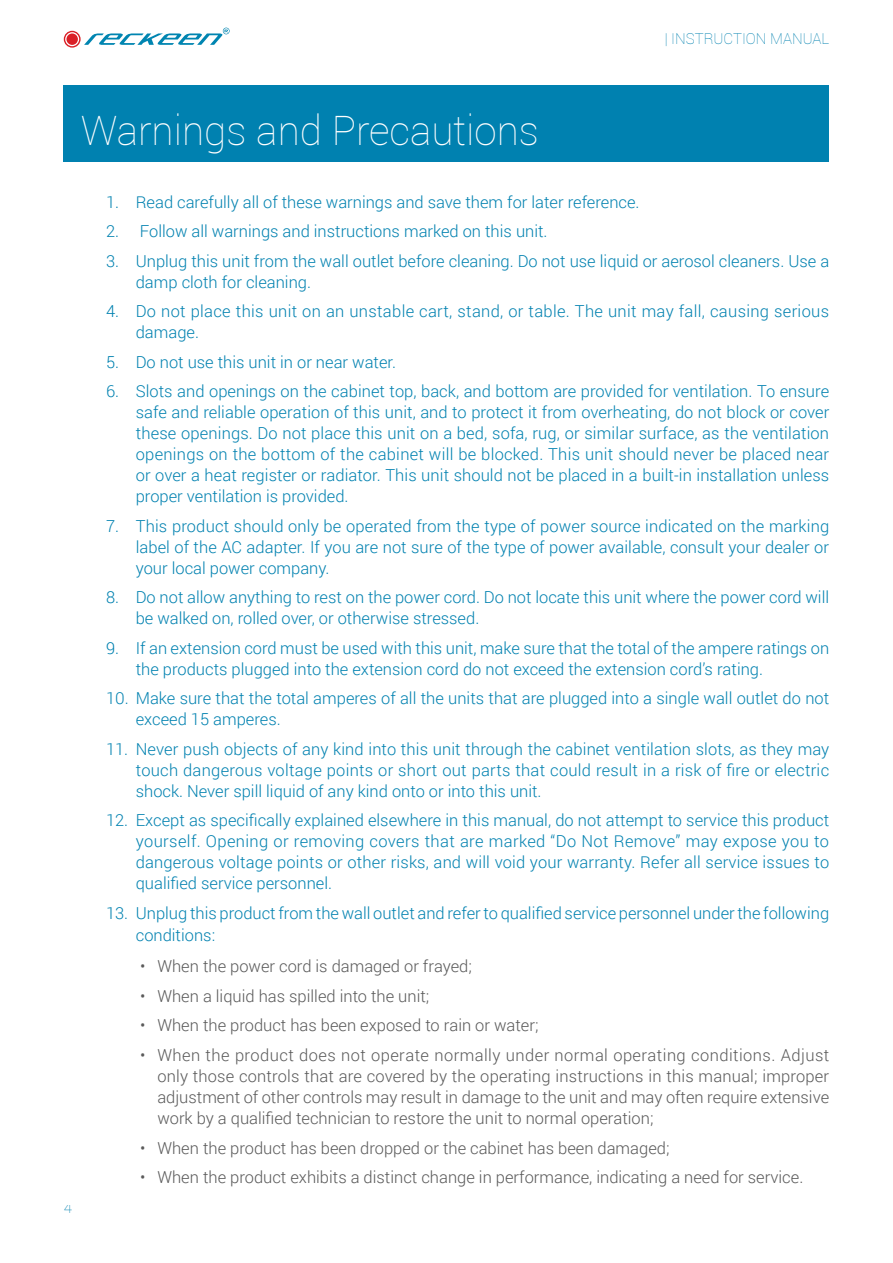
<style>
.page{position:relative;width:893px;height:1263px;background:#fff}
.page>*{position:absolute;margin:0;border:0;box-sizing:border-box;transform-origin:0 0}
.t1{font:100 40.5px "Roboto";color:#fff}
.t2{font:300 16.5px/21px "Roboto";color:#0081b0}
.t3{font:300 16.5px/21px "Roboto";color:#595959;text-align:justify}
.t4{font:300 16.5px/21px "Roboto";letter-spacing:.02em;color:#0081b0}
.t5{font:100 15px "Roboto";color:#0081b0}
</style>
<div class="page">
<svg style="left:64px;top:28px;width:166px;height:20px"></svg>
<div style="left:64px;top:85px;width:765px;height:76px;background:#0081b0"></div>
<p class="t5" style="left:665px;top:28px;width:166px">| INSTRUCTION MANUAL</p>
<h1 class="t1" style="left:81px;top:102px;width:460px">Warnings and Precautions</h1>
<p class="t5" style="left:64px;top:1198px;width:10px">4</p>
<p class="t2" style="left:106px;top:191px;width:535px">1. Read carefully all of these warnings and save them for later reference.</p>
<p class="t2" style="left:106px;top:220px;width:443px">2. Follow all warnings and instructions marked on this unit.</p>
<p class="t2" style="left:136px;top:250px;width:695px;text-indent:-30px">3. Unplug this unit from the wall outlet before cleaning. Do not use liquid or aerosol cleaners. Use a damp cloth for cleaning.</p>
<p class="t4" style="left:136px;top:300px;width:695px;text-indent:-30px">4. Do not place this unit on an unstable cart, stand, or table. The unit may fall, causing serious damage.</p>
<p class="t2" style="left:106px;top:351px;width:292px">5. Do not use this unit in or near water.</p>
<p class="t2" style="left:136px;top:380px;width:695px;text-align:justify;text-indent:-30px">6. Slots and openings on the cabinet top, back, and bottom are provided for ventilation. To ensure safe and reliable operation of this unit, and to protect it from overheating, do not block or cover these openings. Do not place this unit on a bed, sofa, rug, or similar surface, as the ventilation openings on the bottom of the cabinet will be blocked. This unit should never be placed near or over a heat register or radiator. This unit should not be placed in a built-in installation unless proper ventilation is provided.</p>
<p class="t2" style="left:136px;top:515px;width:695px;text-align:justify;text-indent:-30px">7. This product should only be operated from the type of power source indicated on the marking label of the AC adapter. If you are not sure of the type of power available, consult your dealer or your local power company.</p>
<p class="t2" style="left:136px;top:586px;width:695px;text-indent:-30px">8. Do not allow anything to rest on the power cord. Do not locate this unit where the power cord will be walked on, rolled over, or otherwise stressed.</p>
<p class="t2" style="left:136px;top:637px;width:695px;text-indent:-30px">9. If an extension cord must be used with this unit, make sure that the total of the ampere ratings on the products plugged into the extension cord do not exceed the extension cord’s rating.</p>
<p class="t2" style="left:136px;top:687px;width:695px;text-indent:-30px">10. Make sure that the total amperes of all the units that are plugged into a single wall outlet do not exceed 15 amperes.</p>
<p class="t2" style="left:136px;top:738px;width:695px;text-align:justify;text-indent:-30px">11. Never push objects of any kind into this unit through the cabinet ventilation slots, as they may touch dangerous voltage points or short out parts that could result in a risk of fire or electric shock. Never spill liquid of any kind onto or into this unit.</p>
<p class="t2" style="left:136px;top:809px;width:695px;text-align:justify;text-indent:-30px">12. Except as specifically explained elsewhere in this manual, do not attempt to service this product yourself. Opening or removing covers that are marked “Do Not Remove” may expose you to dangerous voltage points or other risks, and will void your warranty. Refer all service issues to qualified service personnel.</p>
<p class="t2" style="left:136px;top:901px;width:695px;line-height:22.5px;text-indent:-30px">13. Unplug this product from the wall outlet and refer to qualified service personnel under the following conditions:</p>
<p class="t3" style="left:140px;top:955px;width:333px">• When the power cord is damaged or frayed;</p>
<p class="t3" style="left:140px;top:985px;width:291px">• When a liquid has spilled into the unit;</p>
<p class="t3" style="left:140px;top:1014px;width:400px">• When the product has been exposed to rain or water;</p>
<p class="t3" style="left:157px;top:1044px;width:673px;text-indent:-17px">• When the product does not operate normally under normal operating conditions. Adjust only those controls that are covered by the operating instructions in this manual; improper adjustment of other controls may result in damage to the unit and may often require extensive work by a qualified technician to restore the unit to normal operation;</p>
<p class="t3" style="left:140px;top:1136px;width:531px">• When the product has been dropped or the cabinet has been damaged;</p>
<p class="t3" style="left:140px;top:1166px;width:664px">• When the product exhibits a distinct change in performance, indicating a need for service.</p>
</div>
